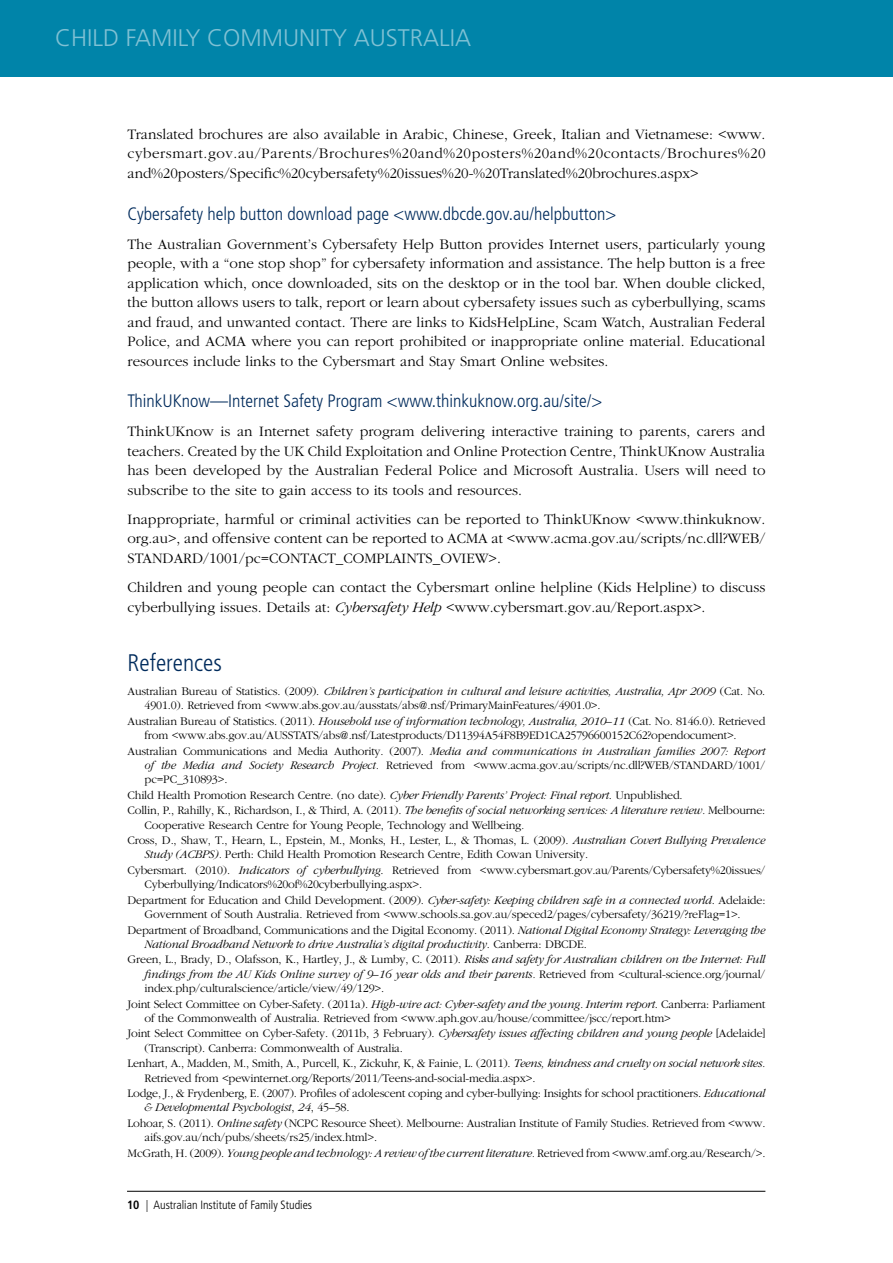
<style>
.page{position:relative;width:893px;height:1263px;background:#fff}
.page>*{position:absolute;margin:0;border:0;box-sizing:border-box;transform-origin:0 0}
.t1{font:300 24px "Frutiger LT";color:#80c1d4}
.Heading_1{font:300 condensed 24px "Frutiger LT";color:#002b5c}
.Heading_3{font:300 condensed 18px "Frutiger LT";color:#002b5c}
.Body_Text{font:300 15px/19.5px "Garamond";color:#000;text-align:justify}
.References{font:300 12px/14.4px "Garamond";letter-spacing:-.015em;color:#000}
.References-2{font:italic 300 12px/14.4px "Garamond";letter-spacing:-.015em;color:#000}
.t2{font:300 condensed 12px "Frutiger LT";color:#000}
.s1{font-style:italic}
.s2{font-style:normal}
.s3{font-weight:700}
</style>
<div class="page">
<div style="left:0;top:0;width:893px;height:77px;background:#0084a9"></div>
<hr style="left:127px;top:1191px;width:638px;height:1px;background:#000">
<h1 class="t1" style="left:55px;top:24px;width:418px">CHILD FAMILY COMMUNITY AUSTRALIA</h1>
<p class="Body_Text" style="left:128px;top:125px;width:639px">Translated brochures are also available in Arabic, Chinese, Greek, Italian and Vietnamese: &lt;www. cybersmart.gov.au/Parents/Brochures%20and%20posters%20and%20contacts/Brochures%20 and%20posters/Specific%20cybersafety%20issues%20-%20Translated%20brochures.aspx&gt;</p>
<h4 class="Heading_3" style="left:128px;top:203px;width:490px">Cybersafety help button download page &lt;www.dbcde.gov.au/helpbutton&gt;</h4>
<p class="Body_Text" style="left:128px;top:234px;width:639px">The Australian Government’s Cybersafety Help Button provides Internet users, particularly young people, with a “one stop shop” for cybersafety information and assistance. The help button is a free application which, once downloaded, sits on the desktop or in the tool bar. When double clicked, the button allows users to talk, report or learn about cybersafety issues such as cyberbullying, scams and fraud, and unwanted contact. There are links to KidsHelpLine, Scam Watch, Australian Federal Police, and ACMA where you can report prohibited or inappropriate online material. Educational resources include links to the Cybersmart and Stay Smart Online websites.</p>
<h4 class="Heading_3" style="left:128px;top:391px;width:476px">ThinkUKnow—Internet Safety Program &lt;www.thinkuknow.org.au/site/&gt;</h4>
<p class="Body_Text" style="left:128px;top:422px;width:639px">ThinkUKnow is an Internet safety program delivering interactive training to parents, carers and teachers. Created by the UK Child Exploitation and Online Protection Centre, ThinkUKnow Australia has been developed by the Australian Federal Police and Microsoft Australia. Users will need to subscribe to the site to gain access to its tools and resources.</p>
<p class="Body_Text" style="left:128px;top:510px;width:639px">Inappropriate, harmful or criminal activities can be reported to ThinkUKnow &lt;www.thinkuknow. org.au&gt;, and offensive content can be reported to ACMA at &lt;www.acma.gov.au/scripts/nc.dll?WEB/ STANDARD/1001/pc=CONTACT_COMPLAINTS_OVIEW&gt;.</p>
<p class="Body_Text" style="left:128px;top:578px;width:639px">Children and young people can contact the Cybersmart online helpline (Kids Helpline) to discuss cyberbullying issues. Details at: <span class="s1">Cybersafety Help</span> &lt;www.cybersmart.gov.au/Report.aspx&gt;.</p>
<h2 class="Heading_1" style="left:128px;top:649px;width:96px">References</h2>
<p class="References" style="left:145px;top:684px;width:622px;text-indent:-17px">Australian Bureau of Statistics. (2009). <span class="s1">Children’s participation in cultural and leisure activities, Australia, Apr 2009</span> (Cat. No.<br>4901.0). Retrieved from &lt;www.abs.gov.au/ausstats/abs@.nsf/PrimaryMainFeatures/4901.0&gt;.</p>
<p class="References" style="left:145px;top:714px;width:622px;text-indent:-17px">Australian Bureau of Statistics. (2011). <span class="s1">Household use of information technology, Australia, 2010–11</span> (Cat. No. 8146.0). Retrieved from &lt;www.abs.gov.au/AUSSTATS/abs@.nsf/Latestproducts/D11394A54F8B9ED1CA25796600152C62?opendocument&gt;.</p>
<p class="References" style="left:145px;top:744px;width:622px;text-align:justify;text-indent:-17px">Australian Communications and Media Authority. (2007). <span class="s1">Media and communications in Australian families 2007: Report of the Media and Society Research Project.</span> Retrieved from &lt;www.acma.gov.au/scripts/nc.dll?WEB/STANDARD/1001/ pc=PC_310893&gt;.</p>
<p class="References" style="left:128px;top:788px;width:557px">Child Health Promotion Research Centre. (no date). <span class="s1">Cyber Friendly Parents’ Project: Final report</span>. Unpublished.</p>
<p class="References" style="left:145px;top:803px;width:622px;text-indent:-17px">Collin, P., Rahilly, K., Richardson, I., &amp; Third, A. (2011). <span class="s1">The benefits of social networking services: A literature review.</span> Melbourne:<br>Cooperative Research Centre for Young People, Technology and Wellbeing<span class="s1">.</span></p>
<p class="References" style="left:145px;top:833px;width:622px;text-indent:-17px">Cross, D., Shaw, T., Hearn, L., Epstein, M., Monks, H., Lester, L., &amp; Thomas, L. (2009). <span class="s1">Australian Covert Bullying Prevalence<br>Study (ACBPS).</span> Perth: Child Health Promotion Research Centre, Edith Cowan University.</p>
<p class="References" style="left:145px;top:863px;width:622px;text-indent:-17px">Cybersmart. (2010). <span class="s1">Indicators of cyberbullying</span>. Retrieved from &lt;www.cybersmart.gov.au/Parents/Cybersafety%20issues/<br>Cyberbullying/Indicators%20of%20cyberbullying.aspx&gt;.</p>
<p class="References" style="left:145px;top:893px;width:622px;text-indent:-17px">Department for Education and Child Development. (2009). <span class="s1">Cyber-safety: Keeping children safe in a connected world</span>. Adelaide:<br>Government of South Australia. Retrieved from &lt;www.schools.sa.gov.au/speced2/pages/cybersafety/36219/?reFlag=1&gt;.</p>
<p class="References-2" style="left:145px;top:923px;width:622px;text-indent:-17px"><span class="s2">Department of Broadband, Communications and the Digital Economy. (2011).</span> National Digital Economy Strategy: Leveraging the<br>National Broadband Network to drive Australia’s digital productivity<span class="s2">. Canberra: DBCDE.</span></p>
<p class="References" style="left:145px;top:952px;width:622px;text-align:justify;text-indent:-17px">Green, L., Brady, D., Olafsson, K., Hartley, J., &amp; Lumby, C. (2011). <span class="s1">Risks and safety for Australian children on the Internet: Full findings from the AU Kids Online survey of 9–16 year olds and their parents.</span> Retrieved from &lt;cultural-science.org/journal/ index.php/culturalscience/article/view/49/129&gt;.</p>
<p class="References" style="left:145px;top:997px;width:622px;text-indent:-17px">Joint Select Committee on Cyber-Safety. (2011a). <span class="s1">High-wire act: Cyber-safety and the young. Interim report</span>. Canberra: Parliament of the Commonwealth of Australia. Retrieved from &lt;www.aph.gov.au/house/committee/jscc/report.htm&gt;</p>
<p class="References" style="left:145px;top:1027px;width:622px;text-indent:-17px">Joint Select Committee on Cyber-Safety. (2011b, 3 February). <span class="s1">Cybersafety issues affecting children and young people</span> [Adelaide] (Transcript). Canberra: Commonwealth of Australia.</p>
<p class="References" style="left:145px;top:1056px;width:622px;text-indent:-17px">Lenhart, A., Madden, M., Smith, A., Purcell, K., Zickuhr, K, &amp; Fainie, L. (2011). <span class="s1">Teens, kindness and cruelty on social network sites.<br></span>Retrieved from &lt;pewinternet.org/Reports/2011/Teens-and-social-media.aspx&gt;.</p>
<p class="References" style="left:145px;top:1086px;width:622px;text-indent:-17px">Lodge, J., &amp; Frydenberg, E. (2007). Profiles of adolescent coping and cyber-bullying: Insights for school practitioners. <span class="s1">Educational &amp; Developmental Psychologist</span>, <span class="s1">24</span>, 45–58.</p>
<p class="References" style="left:145px;top:1116px;width:622px;text-indent:-17px">Lohoar, S. (2011). <span class="s1">Online safety</span> (NCPC Resource Sheet). Melbourne: Australian Institute of Family Studies. Retrieved from &lt;www. aifs.gov.au/nch/pubs/sheets/rs25/index.html&gt;.</p>
<p class="References" style="left:128px;top:1146px;width:639px">McGrath, H. (2009). <span class="s1">Young people and technology: A review of the current literature.</span> Retrieved from &lt;www.amf.org.au/Research/&gt;.</p>
<p class="t2" style="left:127px;top:1198px;width:186px"><span class="s3">10</span> | Australian Institute of Family Studies</p>
</div>
